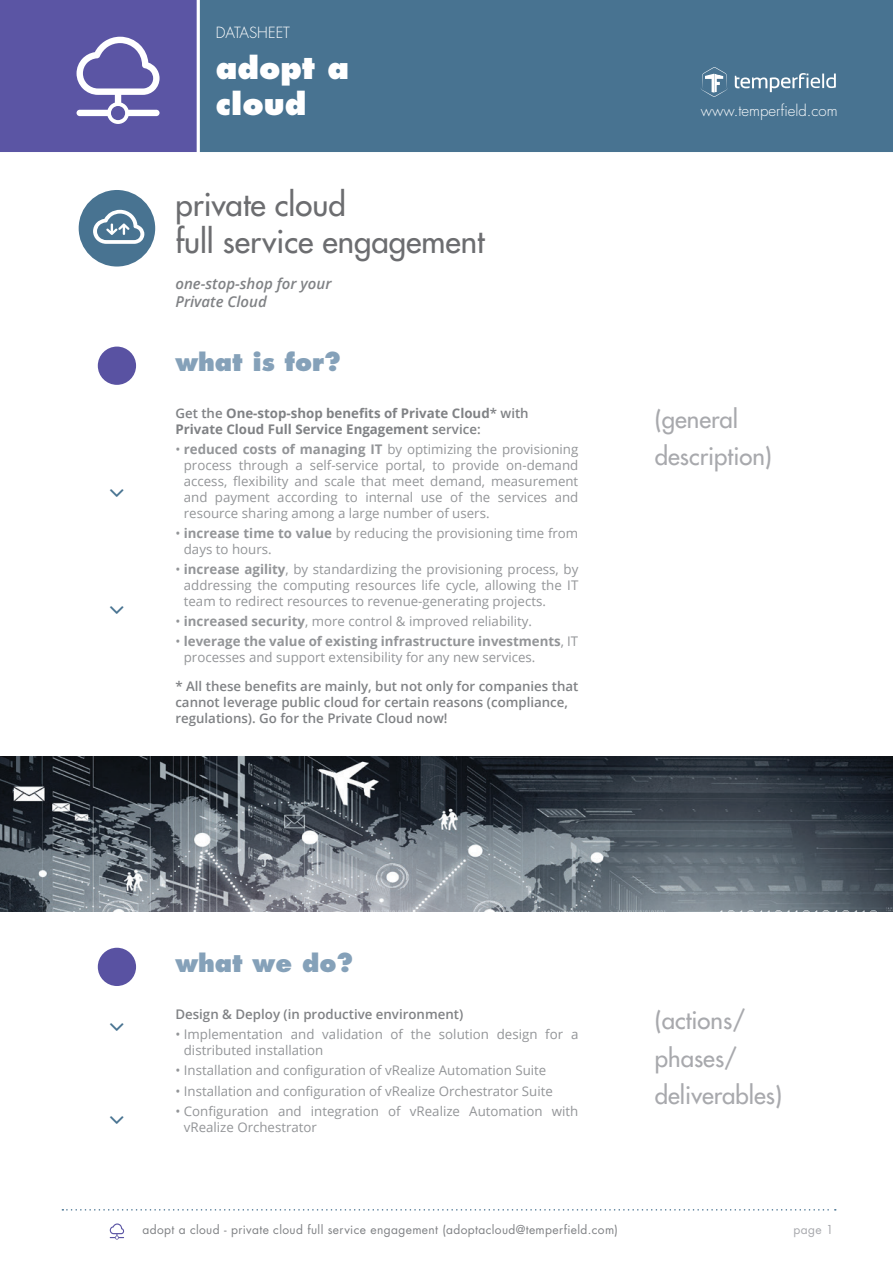
<style>
.page{position:relative;width:893px;height:1263px;background:#fff}
.page>*{position:absolute;margin:0;border:0;box-sizing:border-box;transform-origin:0 0}
.t1{font:500 31.35px/37.5px "Futura Std";color:#6c6d70}
.t2{font:800 30px/36px "Futura Std";color:#fff}
.t3{font:500 24px/37.8px "Futura Std";color:#a8a9ad}
.t4{font:800 24px "Futura Std";color:#85a1b9}
.t5{font:italic 600 15px/18px "Open Sans";color:#808285}
.t6{font:300 15px "Futura Std";color:#fff}
.t7{font:13.35px/15.9px "Open Sans";color:#939598}
.t8{font:600 13.35px/15.9px "Open Sans";color:#808285}
.t9{font:700 13.35px/15.9px "Open Sans";color:#808285}
.t10{font:12px "Futura Std";letter-spacing:.03em;color:#808285}
.t11{font:12px "Futura Std";color:#a8a9ad}
.s1{font-weight:600}
.s2{font-weight:700}
</style>
<div class="page">
<div style="left:200px;top:0;width:693px;height:152px;background:#487391"></div>
<svg style="left:0;top:0;width:197px;height:152px;background:#6560aa"></svg>
<svg style="left:110px;top:1223px;width:14px;height:16px"></svg>
<svg style="left:62px;top:1209px;width:774px;height:1px"></svg>
<svg style="left:735px;top:73px;width:101px;height:19px"></svg>
<svg style="left:701px;top:67px;width:27px;height:30px"></svg>
<div style="left:79px;top:190px;width:76px;height:76px;background:#487391;border-radius:50%"></div>
<div style="left:98px;top:347px;width:38px;height:38px;background:#5952a2;border-radius:50%"></div>
<img style="left:0;top:756px;width:893px;height:156px">
<div style="left:98px;top:948px;width:38px;height:38px;background:#5952a2;border-radius:50%"></div>
<svg style="left:93px;top:210px;width:51px;height:34px"></svg>
<p class="t6" style="left:216px;top:24px;width:76px">DATASHEET</p>
<h2 class="t2" style="left:216px;top:50px;width:135px">adopt a cloud</h2>
<h1 class="t1" style="left:175px;top:186px;width:311px">private cloud<br>full service engagement</h1>
<p class="t5" style="left:175px;top:274px;width:158px">one-stop-shop for your<br>Private Cloud</p>
<h3 class="t4" style="left:175px;top:346px;width:167px">what is for?</h3>
<p class="t9" style="left:175px;top:405px;width:355px"><span class="s1">Get the</span> One-stop-shop benefits of Private Cloud<span class="s1">* with<br></span>Private Cloud Full Service Engagement <span class="s1">service:</span></p>
<p class="t7" style="left:184px;top:441px;width:396px;text-align:justify;text-indent:-8px">• <span class="s2">reduced costs of managing IT</span> by optimizing the provisioning process through a self-service portal, to provide on-demand access, flexibility and scale that meet demand, measurement and payment according to internal use of the services and resource sharing among a large number of users.</p>
<p class="t7" style="left:184px;top:525px;width:396px;text-indent:-8px">• <span class="s2">increase time to value</span> by reducing the provisioning time from days to hours.</p>
<p class="t7" style="left:184px;top:561px;width:396px;text-align:justify;text-indent:-8px">• <span class="s2">increase agility</span>, by standardizing the provisioning process, by addressing the computing resources life cycle, allowing the IT team to redirect resources to revenue-generating projects.</p>
<p class="t7" style="left:175px;top:613px;width:358px">• <span class="s2">increased security</span>, more control &amp; improved reliability.</p>
<p class="t7" style="left:184px;top:633px;width:396px;text-indent:-8px">• <span class="s2">leverage the value of existing infrastructure investments</span>, IT processes and support extensibility for any new services.</p>
<p class="t8" style="left:175px;top:678px;width:404px">* All these benefits are mainly, but not only for companies that cannot leverage public cloud for certain reasons (compliance, regulations). Go for the Private Cloud now!</p>
<p class="t6" style="left:701px;top:101px;width:138px">www.temperfield.com</p>
<h3 class="t3" style="left:655px;top:400px;width:119px">(general description)</h3>
<h3 class="t4" style="left:175px;top:947px;width:179px">what we do?</h3>
<p class="t8" style="left:175px;top:1006px;width:289px">Design &amp; Deploy (in productive environment)</p>
<p class="t7" style="left:184px;top:1026px;width:396px;text-indent:-8px">• Implementation and validation of the solution design for a distributed installation</p>
<p class="t7" style="left:175px;top:1062px;width:372px">• Installation and configuration of vRealize Automation Suite</p>
<p class="t7" style="left:175px;top:1082px;width:379px">• Installation and configuration of vRealize Orchestrator Suite</p>
<p class="t7" style="left:184px;top:1102px;width:396px;text-indent:-8px">• Configuration and integration of vRealize Automation with vRealize Orchestrator</p>
<h3 class="t3" style="left:655px;top:1001px;width:129px">(actions/ phases/ deliverables)</h3>
<p class="t10" style="left:142px;top:1222px;width:477px">adopt a cloud - private cloud full service engagement (adoptacloud@temperfield.com)</p>
<p class="t11" style="left:793px;top:1222px;width:41px">page 1</p>
</div>
